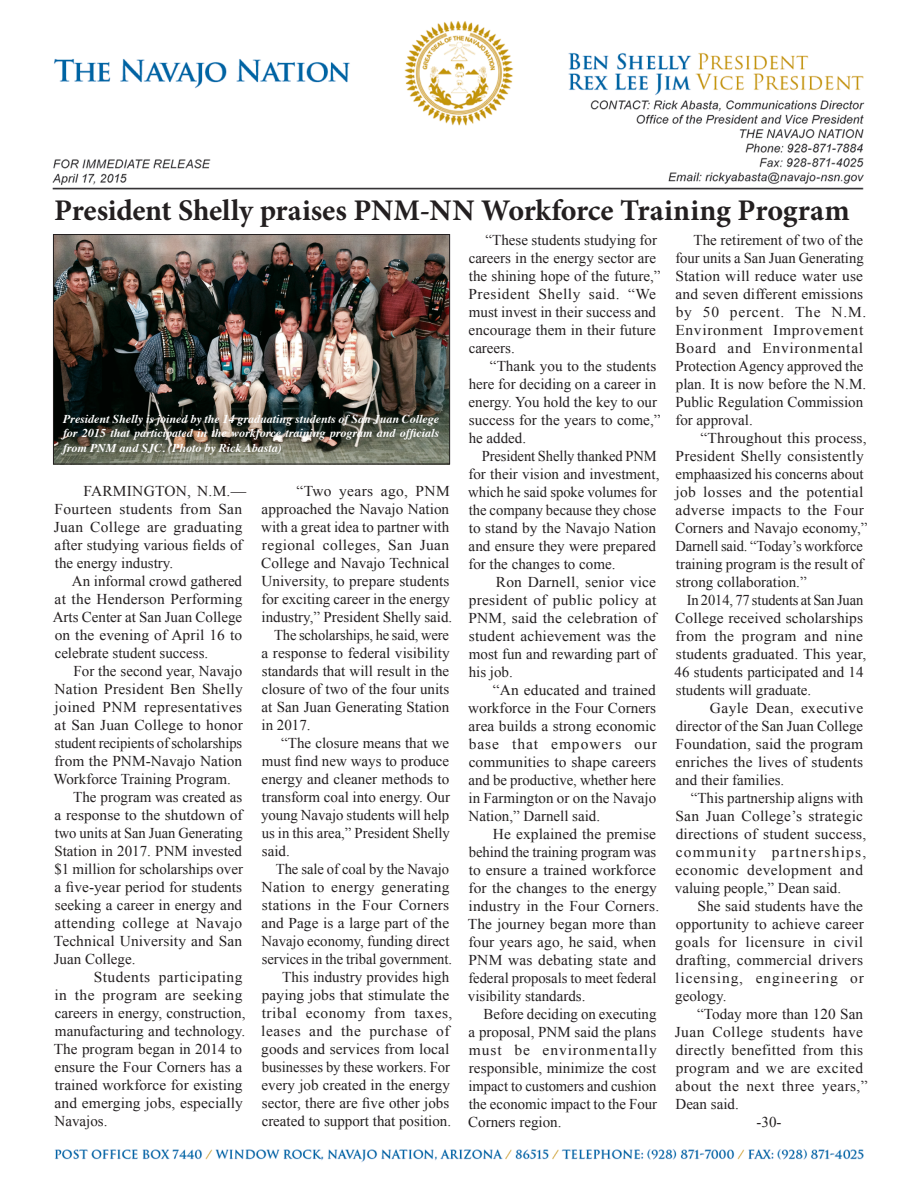
<style>
.page{position:relative;width:918px;height:1188px;background:#fff}
.page>*{position:absolute;margin:0;border:0;box-sizing:border-box;transform-origin:0 0}
.t1{font:700 30px "Minion Pro";letter-spacing:-.005em;color:#231f20}
.No_Spacing{font:15px/18px "Times New Roman";color:#231f20}
.No_Spacing-2{font:15px/18px "Times New Roman";letter-spacing:.02em;color:#231f20}
.t2{font:italic 700 12px/14.4px "Times";color:#fff;text-align:justify}
</style>
<div class="page">
<img style="left:52px;top:21px;width:813px;height:1141px">
<img style="left:55px;top:236px;width:393px;height:226px">
<div style="left:53px;top:234px;width:397px;height:230px;border:1px solid #231f20"></div>
<p class="t1" style="left:54px;top:189px;width:797px">President Shelly praises PNM-NN Workforce Training Program</p>
<p class="t2" style="left:63px;top:411px;width:378px">President Shelly is joined by the 14 graduating students of San Juan College for 2015 that participated in the workforce training program and officials from PNM and SJC. (Photo by Rick Abasta)</p>
<p class="No_Spacing" style="left:54px;top:482px;width:194px;text-indent:30px">FARMINGTON, N.M.—<br>Fourteen students from San<br>Juan College are graduating after studying various fields of the energy industry.</p>
<p class="No_Spacing" style="left:53px;top:572px;width:191px;text-align:justify;text-indent:19px">An informal crowd gathered at the Henderson Performing Arts Center at San Juan College on the evening of April 16 to celebrate student success.</p>
<p class="No_Spacing" style="left:53px;top:662px;width:191px;text-align:justify;text-indent:20px">For the second year, Navajo Nation President Ben Shelly joined PNM representatives at San Juan College to honor student recipients of scholarships from the PNM-Navajo Nation Workforce Training Program.</p>
<p class="No_Spacing" style="left:54px;top:788px;width:191px;text-align:justify;text-indent:20px">The program was created as a response to the shutdown of two units at San Juan Generating Station in 2017. PNM invested $1 million for scholarships over a five-year period for students seeking a career in energy and attending college at Navajo Technical University and San Juan College.</p>
<p class="No_Spacing" style="left:54px;top:968px;width:193px;text-indent:40px">Students participating in the program are seeking careers in energy, construction, manufacturing and technology.<br>The program began in 2014 to ensure the Four Corners has a trained workforce for existing and emerging jobs, especially<br>Navajos.</p>
<p class="No_Spacing" style="left:261px;top:482px;width:193px;text-indent:35px">“Two years ago, PNM approached the Navajo Nation with a great idea to partner with regional colleges, San Juan<br>College and Navajo Technical<br>University, to prepare students for exciting career in the energy industry,” President Shelly said.</p>
<p class="No_Spacing" style="left:262px;top:626px;width:190px;text-align:justify;text-indent:13px">The scholarships, he said, were a response to federal visibility standards that will result in the closure of two of the four units at San Juan Generating Station in 2017.</p>
<p class="No_Spacing" style="left:261px;top:734px;width:191px;text-align:justify;text-indent:20px">“The closure means that we must find new ways to produce energy and cleaner methods to transform coal into energy. Our young Navajo students will help us in this area,” President Shelly said.</p>
<p class="No_Spacing" style="left:262px;top:860px;width:192px;text-indent:14px">The sale of coal by the Navajo<br>Nation to energy generating stations in the Four Corners and Page is a large part of the<br>Navajo economy, funding direct services in the tribal government.</p>
<p class="No_Spacing" style="left:261px;top:968px;width:193px;text-indent:21px">This industry provides high paying jobs that stimulate the tribal economy from taxes, leases and the purchase of goods and services from local businesses by these workers. For every job created in the energy sector, there are five other jobs created to support that position.</p>
<p class="No_Spacing" style="left:469px;top:230px;width:194px;text-indent:17px">“These students studying for careers in the energy sector are the shining hope of the future,”<br>President Shelly said. “We must invest in their success and encourage them in their future careers.</p>
<p class="No_Spacing" style="left:469px;top:356px;width:194px;text-indent:21px">“Thank you to the students here for deciding on a career in energy. You hold the key to our success for the years to come,” he added.</p>
<p class="No_Spacing" style="left:468px;top:446px;width:193px;text-indent:14px">President Shelly thanked PNM for their vision and investment, which he said spoke volumes for the company because they chose to stand by the Navajo Nation and ensure they were prepared for the changes to come.</p>
<p class="No_Spacing" style="left:469px;top:572px;width:190px;text-align:justify;text-indent:27px">Ron Darnell, senior vice president of public policy at PNM, said the celebration of student achievement was the most fun and rewarding part of his job.</p>
<p class="No_Spacing" style="left:468px;top:680px;width:190px;text-align:justify;text-indent:25px">“An educated and trained workforce in the Four Corners area builds a strong economic base that empowers our communities to shape careers and be productive, whether here in Farmington or on the Navajo Nation,” Darnell said.</p>
<p class="No_Spacing" style="left:468px;top:824px;width:193px;text-indent:25px">He explained the premise behind the training program was to ensure a trained workforce for the changes to the energy industry in the Four Corners.<br>The journey began more than four years ago, he said, when<br>PNM was debating state and federal proposals to meet federal visibility standards.</p>
<p class="No_Spacing" style="left:468px;top:1004px;width:190px;text-align:justify;text-indent:15px">Before deciding on executing a proposal, PNM said the plans must be environmentally responsible, minimize the cost impact to customers and cushion the economic impact to the Four Corners region.</p>
<p class="No_Spacing" style="left:675px;top:230px;width:192px;text-indent:18px">The retirement of two of the four units a San Juan Generating<br>Station will reduce water use and seven different emissions by 50 percent. The N.M.<br>Environment Improvement<br>Board and Environmental<br>Protection Agency approved the plan. It is now before the N.M.<br>Public Regulation Commission for approval.</p>
<p class="No_Spacing" style="left:675px;top:428px;width:194px;text-indent:25px">“Throughout this process,<br>President Shelly consistently emphaasized his concerns about job losses and the potential adverse impacts to the Four<br>Corners and Navajo economy,”<br>Darnell said. “Today’s workforce training program is the result of strong collaboration.”</p>
<p class="No_Spacing" style="left:675px;top:590px;width:193px;text-indent:12px">In 2014, 77 students at San Juan<br>College received scholarships from the program and nine students graduated. This year,<br>46 students participated and 14 students will graduate.</p>
<p class="No_Spacing" style="left:676px;top:698px;width:189px;text-align:justify;text-indent:34px">Gayle Dean, executive director of the San Juan College Foundation, said the program enriches the lives of students and their families.</p>
<p class="No_Spacing" style="left:675px;top:788px;width:193px;text-indent:16px">“This partnership aligns with<br>San Juan College’s strategic directions of student success, community partnerships, economic development and valuing people,” Dean said.</p>
<p class="No_Spacing" style="left:675px;top:896px;width:190px;text-align:justify;text-indent:22px">She said students have the opportunity to achieve career goals for licensure in civil drafting, commercial drivers licensing, engineering or geology.</p>
<p class="No_Spacing-2" style="left:675px;top:1004px;width:194px;text-indent:22px">“Today more than 120 San<br>Juan College students have directly benefitted from this program and we are excited about the next three years,”<br>Dean said.</p>
<p class="No_Spacing" style="left:757px;top:1112px;width:26px">-30-</p>
</div>
